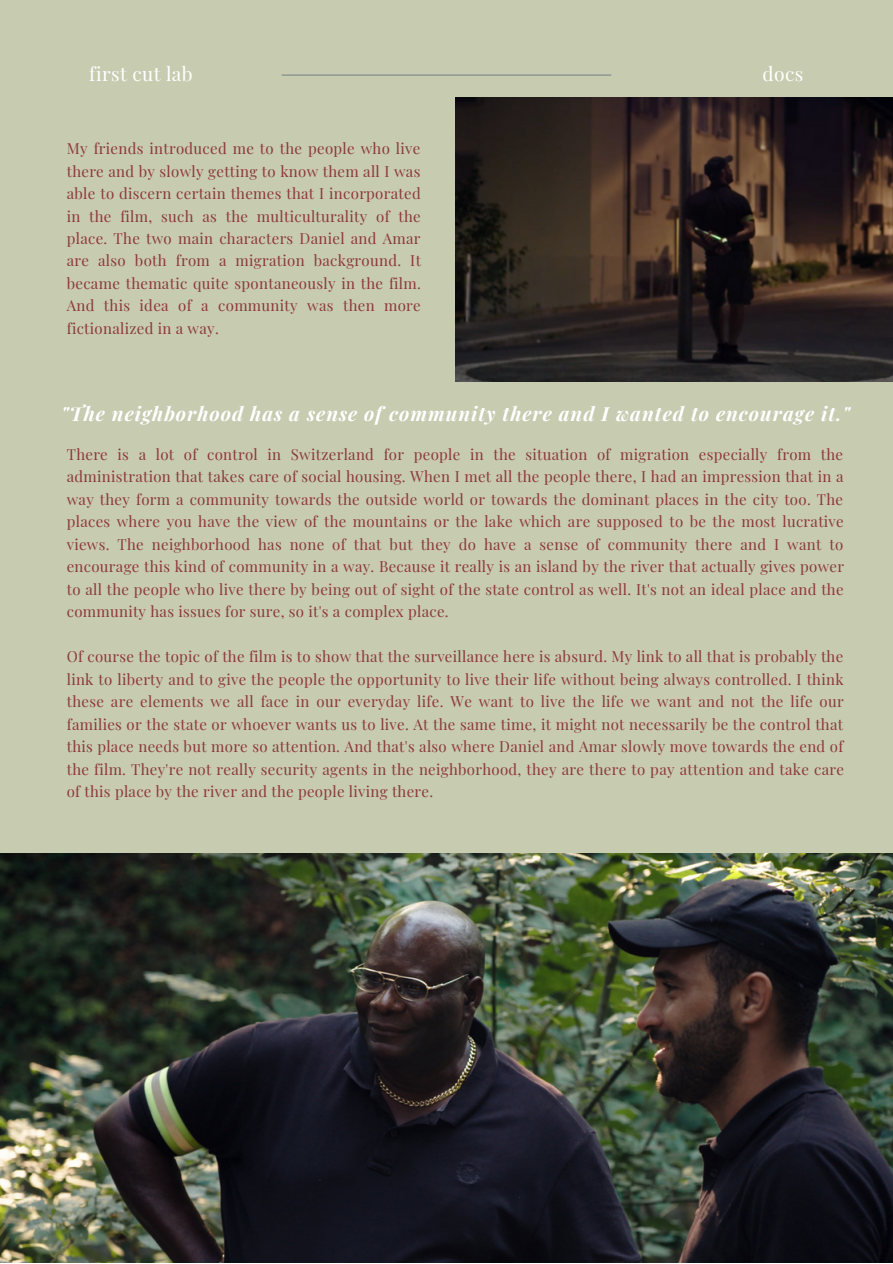
<style>
.page{position:relative;width:893px;height:1264px;background:#fff}
.page>*{position:absolute;margin:0;border:0;box-sizing:border-box;transform-origin:0 0}
.t1{font:italic 700 19.5px "Playfair Display";letter-spacing:.05em;color:#fff}
.t2{font:19.2px "Playfair Display";letter-spacing:.02em;color:#fff}
.t3{font:15px/22.5px "Playfair Display";letter-spacing:.02em;color:#8c3839;text-align:justify}
</style>
<div class="page">
<div style="left:0;top:0;width:892px;height:1262px;background:#c7cbb0"></div>
<hr style="left:281px;top:75px;width:330px;height:1px;background:#7c898b">
<img style="left:0;top:853px;width:892px;height:409px">
<img style="left:455px;top:97px;width:437px;height:285px">
<p class="t2" style="left:89px;top:61px;width:105px">first cut lab</p>
<p class="t2" style="left:762px;top:61px;width:42px">docs</p>
<p class="t3" style="left:67px;top:136px;width:356px">My friends introduced me to the people who live there and by slowly getting to know them all I was able to discern certain themes that I incorporated in the film, such as the multiculturality of the place. The two main characters Daniel and Amar are also both from a migration background. It became thematic quite spontaneously in the film.<br>And this idea of a community was then more fictionalized in a way.</p>
<h1 class="t1" style="left:61px;top:399px;width:790px">"The neighborhood has a sense of community there and I wanted to encourage it."</h1>
<p class="t3" style="left:67px;top:442px;width:778px">There is a lot of control in Switzerland for people in the situation of migration especially from the administration that takes care of social housing. When I met all the people there, I had an impression that in a way they form a community towards the outside world or towards the dominant places in the city too. The places where you have the view of the mountains or the lake which are supposed to be the most lucrative views. The neighborhood has none of that but they do have a sense of community there and I want to encourage this kind of community in a way. Because it really is an island by the river that actually gives power to all the people who live there by being out of sight of the state control as well. It's not an ideal place and the community has issues for sure, so it's a complex place.</p>
<p class="t3" style="left:67px;top:644px;width:778px">Of course the topic of the film is to show that the surveillance here is absurd. My link to all that is probably the link to liberty and to give the people the opportunity to live their life without being always controlled. I think these are elements we all face in our everyday life. We want to live the life we want and not the life our families or the state or whoever wants us to live. At the same time, it might not necessarily be the control that this place needs but more so attention. And that's also where Daniel and Amar slowly move towards the end of the film. They're not really security agents in the neighborhood, they are there to pay attention and take care of this place by the river and the people living there.</p>
</div>
